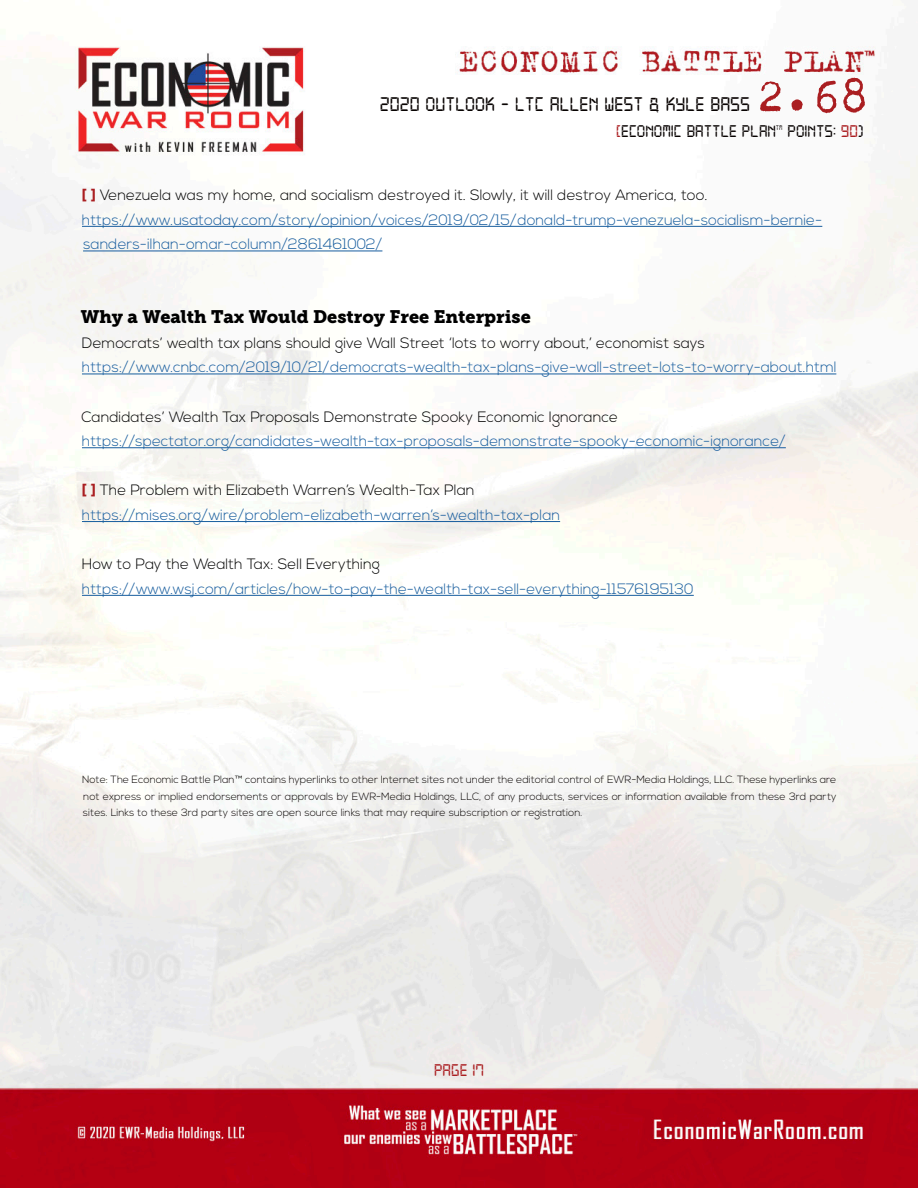
<style>
.page{position:relative;width:918px;height:1188px;background:#fff}
.page>*{position:absolute;margin:0;border:0;box-sizing:border-box;transform-origin:0 0}
.t1{font:51px "Trixie";color:#aa1e21}
.t2{font:21px "Digital 7";color:#080302}
.t3{font:18px "Museo Slab 900";color:#000}
.t4{font:18px "Digital 7";color:#080302}
.t5{font:18px "Digital 7";color:#aa1e21}
.t6{font:300 15px/24.6px "Nexa";color:#175d9e}
.t7{font:300 15px "Nexa";color:#000}
.t8{font:300 10.5px/16.5px "Nexa";color:#080302;text-align:justify}
.t9{font:7.05px "Digital 7";color:#080302}
.s1{color:#aa1e21}
.s2{font-family:"Museo Slab 900";font-weight:400;color:#aa1e21}
</style>
<div class="page">
<img style="left:0;top:29px;width:918px;height:1159px">
<hr style="left:82px;top:226px;width:740px;height:1px;background:#175d9e">
<hr style="left:83px;top:251px;width:299px;height:1px;background:#175d9e">
<hr style="left:82px;top:374px;width:754px;height:1px;background:#175d9e">
<hr style="left:82px;top:447px;width:704px;height:1px;background:#175d9e">
<hr style="left:82px;top:521px;width:478px;height:1px;background:#175d9e">
<hr style="left:82px;top:595px;width:612px;height:1px;background:#175d9e">
<h1 class="t1" style="left:756px;top:62px;width:114px">2.68</h1>
<p class="t4" style="left:616px;top:123px;width:161px"><span class="s1">[</span>ECONOMIC BATTLE PLAN</p>
<p class="t9" style="left:776px;top:124px;width:8px">TM</p>
<p class="t4" style="left:788px;top:123px;width:78px">POINTS: <span class="s1">90</span>)</p>
<h2 class="t2" style="left:380px;top:95px;width:372px">2020 OUTLOOK - LTC ALLEN WEST &amp; KYLE BASS</h2>
<p class="t7" style="left:82px;top:186px;width:628px"><span class="s2">[ ]</span> Venezuela was my home, and socialism destroyed it. Slowly, it will destroy America, too.</p>
<p class="t6" style="left:82px;top:208px;width:742px">https://www.usatoday.com/story/opinion/voices/2019/02/15/donald-trump-venezuela-socialism-bernie&shy;sanders-ilhan-omar-column/2861461002/</p>
<p class="t3" style="left:81px;top:306px;width:451px">Why a Wealth Tax Would Destroy Free Enterprise</p>
<p class="t7" style="left:82px;top:334px;width:625px">Democrats’ wealth tax plans should give Wall Street ‘lots to worry about,’ economist says</p>
<p class="t6" style="left:82px;top:356px;width:756px">https://www.cnbc.com/2019/10/21/democrats-wealth-tax-plans-give-wall-street-lots-to-worry-about.html</p>
<p class="t7" style="left:81px;top:408px;width:538px">Candidates’ Wealth Tax Proposals Demonstrate Spooky Economic Ignorance</p>
<p class="t6" style="left:82px;top:429px;width:705px">https://spectator.org/candidates-wealth-tax-proposals-demonstrate-spooky-economic-ignorance/</p>
<p class="t7" style="left:82px;top:482px;width:394px"><span class="s2">[ ]</span> The Problem with Elizabeth Warren’s Wealth-Tax Plan</p>
<p class="t6" style="left:82px;top:503px;width:480px">https://mises.org/wire/problem-elizabeth-warren’s-wealth-tax-plan</p>
<p class="t7" style="left:82px;top:555px;width:300px">How to Pay the Wealth Tax: Sell Everything</p>
<p class="t6" style="left:82px;top:577px;width:613px">https://www.wsj.com/articles/how-to-pay-the-wealth-tax-sell-everything-11576195130</p>
<p class="t8" style="left:82px;top:772px;width:756px">Note: The Economic Battle Plan™ contains hyperlinks to other Internet sites not under the editorial control of EWR-Media Holdings, LLC. These hyperlinks are not express or implied endorsements or approvals by EWR-Media Holdings, LLC, of any products, services or information available from these 3rd party sites. Links to these 3rd party sites are open source links that may require subscription or registration.</p>
<p class="t5" style="left:434px;top:1062px;width:51px">PAGE 17</p>
</div>
